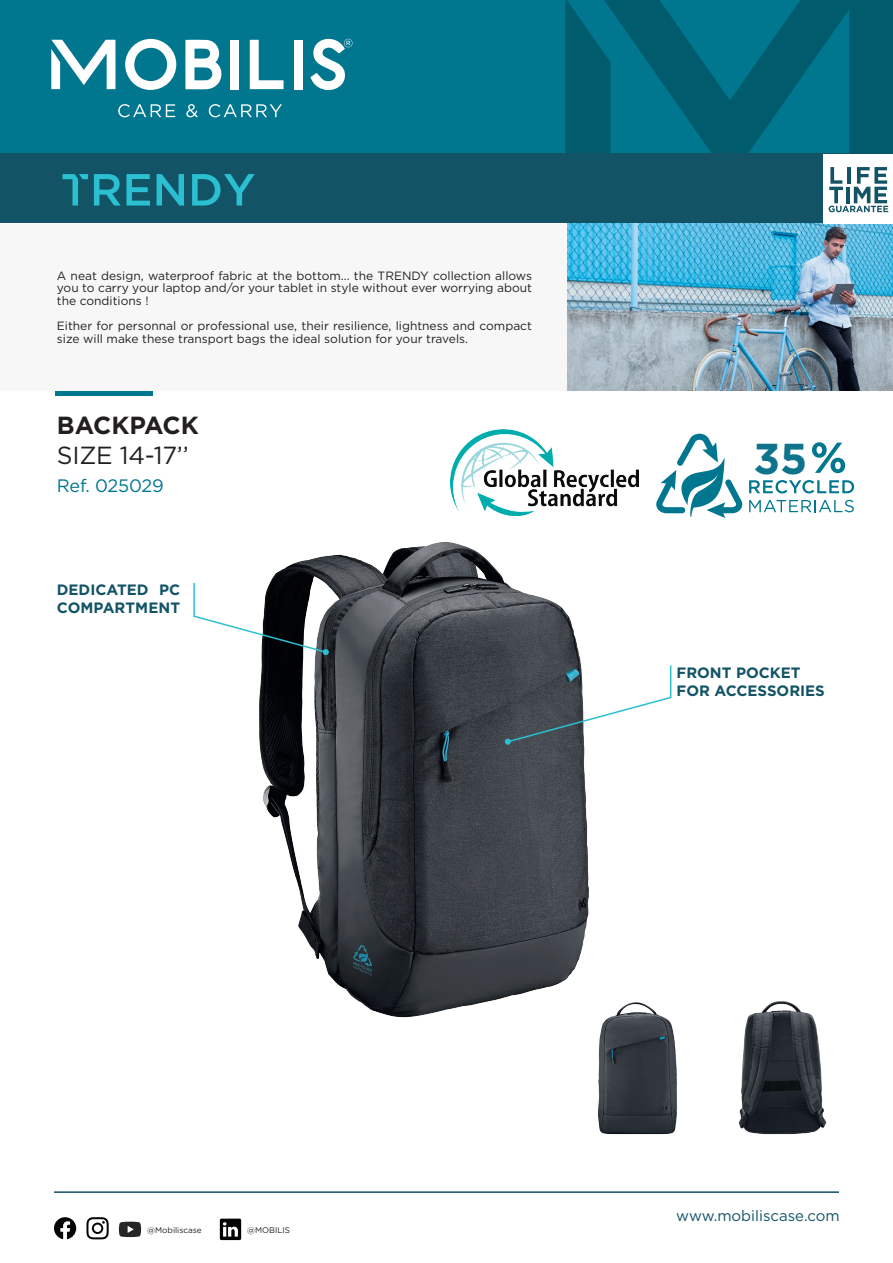
<style>
.page{position:relative;width:893px;height:1263px;background:#fff}
.page>*{position:absolute;margin:0;border:0;box-sizing:border-box;transform-origin:0 0}
.t1{font:700 43.2px "Gotham";color:#0e738b}
.t2{font:24.75px "Gotham";letter-spacing:-.01em;color:#231f20}
.t3{font:700 24.75px "Gotham";color:#231f20}
.t4{font:18px "Gotham";letter-spacing:-.01em;color:#00778f}
.t5{font:700 15px/18px "Gotham";color:#125366}
.t6{font:15px "Gotham";color:#125366}
.t7{font:12px/12.6px "Gotham";color:#231f20;text-align:justify}
.t8{font:8.1px "Gotham";color:#231f20}
</style>
<div class="page">
<div style="left:0;top:0;width:893px;height:222px;background:#00778f"></div>
<hr style="left:55px;top:391px;width:98px;height:4px;background:#00778f">
<img style="left:567px;top:222px;width:326px;height:169px">
<svg style="left:185px;top:40px;width:37px;height:49px"></svg>
<svg style="left:125px;top:39px;width:51px;height:51px"></svg>
<svg style="left:250px;top:40px;width:34px;height:49px"></svg>
<div style="left:231px;top:40px;width:8px;height:49px;background:#fff"></div>
<div style="left:294px;top:40px;width:9px;height:49px;background:#fff"></div>
<svg style="left:51px;top:40px;width:64px;height:49px"></svg>
<svg style="left:118px;top:104px;width:57px;height:13px"></svg>
<svg style="left:186px;top:104px;width:12px;height:13px"></svg>
<svg style="left:209px;top:104px;width:73px;height:13px"></svg>
<svg style="left:310px;top:39px;width:42px;height:51px"></svg>
<svg style="left:611px;top:0;width:282px;height:153px"></svg>
<svg style="left:565px;top:0;width:46px;height:153px"></svg>
<div style="left:0;top:153px;width:893px;height:69px;background:#125366"></div>
<svg style="left:94px;top:174px;width:56px;height:32px"></svg>
<svg style="left:157px;top:174px;width:27px;height:32px"></svg>
<svg style="left:192px;top:174px;width:63px;height:32px"></svg>
<svg style="left:63px;top:174px;width:25px;height:32px"></svg>
<img style="left:598px;top:1002px;width:79px;height:133px">
<img style="left:739px;top:1001px;width:88px;height:134px">
<hr style="left:193px;top:583px;width:2px;height:34px;background:#2abfd1">
<img style="left:259px;top:542px;width:345px;height:489px">
<hr style="left:670px;top:665px;width:1px;height:33px;background:#2abfd1">
<svg style="left:505px;top:695px;width:167px;height:50px"></svg>
<svg style="left:193px;top:614px;width:136px;height:41px"></svg>
<div style="left:824px;top:154px;width:69px;height:69px;background:#fff"></div>
<svg style="left:829px;top:167px;width:59px;height:45px"></svg>
<svg style="left:220px;top:1218px;width:21px;height:22px"></svg>
<svg style="left:54px;top:1217px;width:22px;height:22px"></svg>
<svg style="left:86px;top:1217px;width:23px;height:22px"></svg>
<svg style="left:119px;top:1222px;width:22px;height:15px"></svg>
<hr style="left:54px;top:1191px;width:785px;height:2px;background:#125366">
<img style="left:450px;top:429px;width:188px;height:86px">
<svg style="left:812px;top:442px;width:33px;height:31px"></svg>
<svg style="left:749px;top:480px;width:105px;height:13px"></svg>
<svg style="left:749px;top:500px;width:105px;height:12px"></svg>
<svg style="left:656px;top:434px;width:87px;height:84px"></svg>
<p class="t7" style="left:57px;top:269px;width:477px">A neat design, waterproof fabric at the bottom... the TRENDY collection allows you to carry your laptop and/or your tablet in style without ever worrying about the conditions !</p>
<p class="t7" style="left:57px;top:319px;width:477px">Either for personnal or professional use, their resilience, lightness and compact size will make these transport bags the ideal solution for your travels.</p>
<h2 class="t3" style="left:57px;top:409px;width:144px">BACKPACK</h2>
<h2 class="t2" style="left:57px;top:439px;width:133px">SIZE 14-17’’</h2>
<h3 class="t4" style="left:57px;top:474px;width:108px">Ref. 025029</h3>
<p class="t5" style="left:57px;top:581px;width:125px">DEDICATED PC<br>COMPARTMENT</p>
<h1 class="t1" style="left:753px;top:430px;width:56px">35</h1>
<p class="t5" style="left:676px;top:664px;width:150px">FRONT POCKET<br>FOR ACCESSORIES</p>
<p class="t8" style="left:147px;top:1224px;width:56px">@Mobiliscase</p>
<p class="t8" style="left:247px;top:1224px;width:44px">@MOBILIS</p>
<p class="t6" style="left:676px;top:1206px;width:165px">www.mobiliscase.com</p>
</div>
